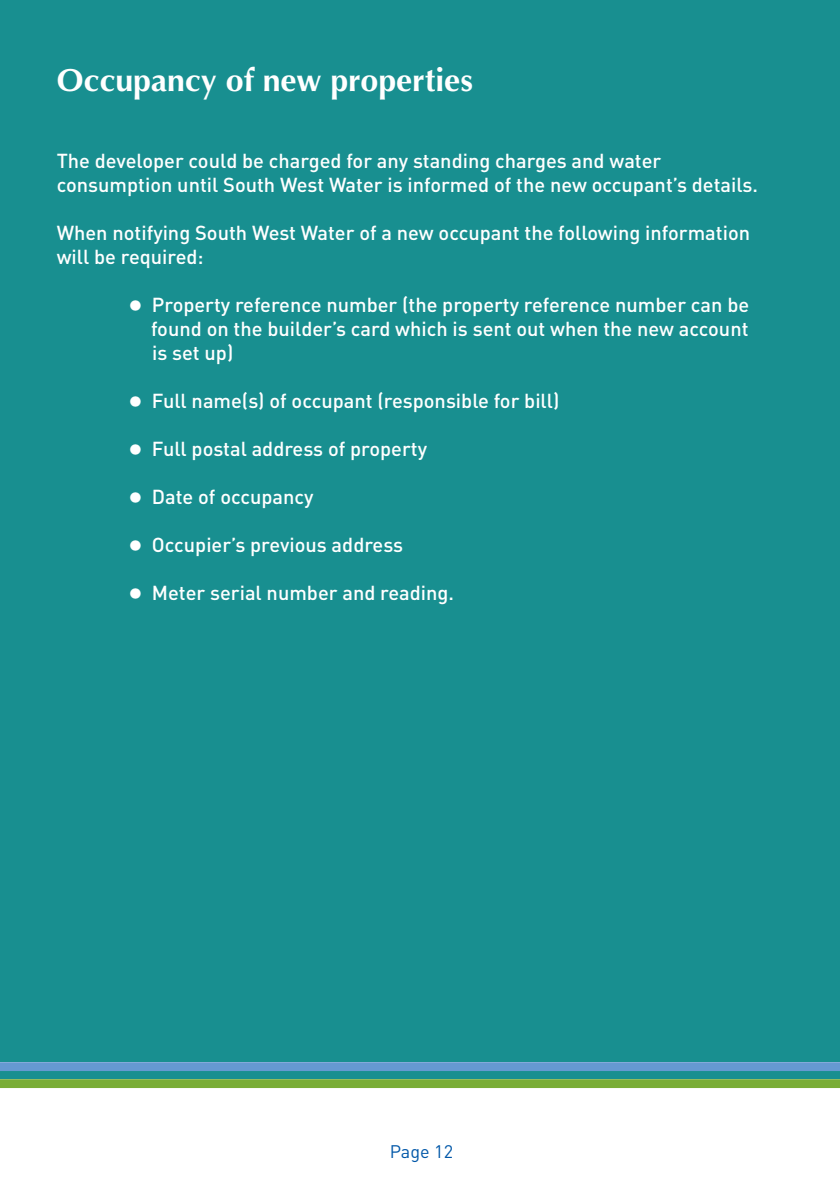
<style>
.page{position:relative;width:840px;height:1191px;background:#fff}
.page>*{position:absolute;margin:0;border:0;box-sizing:border-box;transform-origin:0 0}
.t1{font:700 32px "Optima";color:#fff}
.t2{font:500 20px/24px "DINOT";color:#fff}
.t3{font:18px "DINOT";color:#0157a8}
</style>
<div class="page">
<div style="left:0;top:0;width:839px;height:1064px;background:#188f90"></div>
<svg style="left:0;top:1062px;width:839px;height:26px;background:#569e89"></svg>
<h1 class="t1" style="left:57px;top:61px;width:417px">Occupancy of new properties</h1>
<p class="t2" style="left:57px;top:150px;width:702px">The developer could be charged for any standing charges and water consumption until South West Water is informed of the new occupant’s details.</p>
<p class="t2" style="left:57px;top:222px;width:694px">When notifying South West Water of a new occupant the following information will be required:</p>
<p class="t2" style="left:151px;top:294px;width:599px;text-align:justify;text-indent:-22px">● Property reference number (the property reference number can be found on the builder’s card which is sent out when the new account is set up)</p>
<p class="t2" style="left:129px;top:390px;width:432px">● Full name(s) of occupant (responsible for bill)</p>
<p class="t2" style="left:129px;top:438px;width:299px">● Full postal address of property</p>
<p class="t2" style="left:129px;top:486px;width:186px">● Date of occupancy</p>
<p class="t2" style="left:129px;top:534px;width:276px">● Occupier’s previous address</p>
<p class="t2" style="left:129px;top:582px;width:326px">● Meter serial number and reading.</p>
<p class="t3" style="left:389px;top:1145px;width:65px">Page 12</p>
</div>
